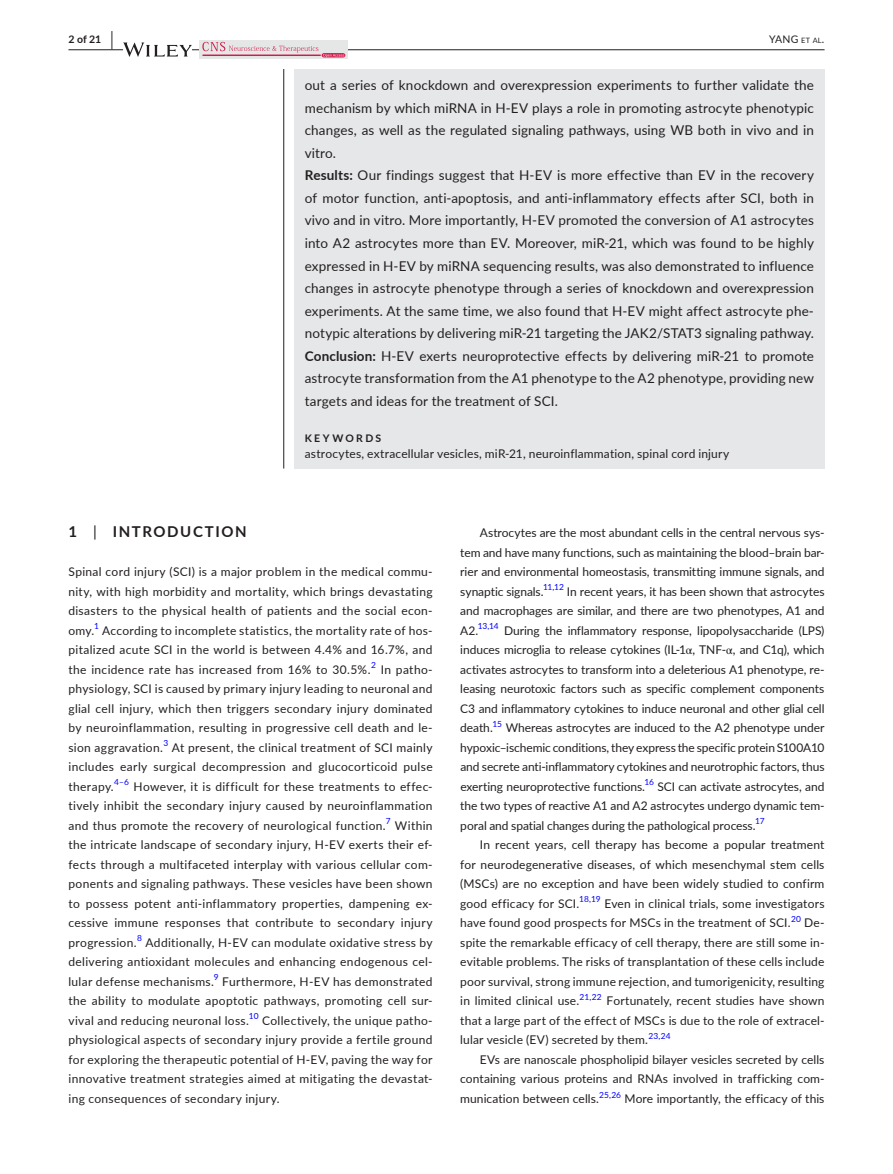
<style>
.page{position:relative;width:893px;height:1174px;background:#fff}
.page>*{position:absolute;margin:0;border:0;box-sizing:border-box;transform-origin:0 0}
.t1{font:700 15px "Lato";letter-spacing:.105em;color:#231f20}
.t2{font:13.5px/22.5px "Lato";letter-spacing:.01em;color:#231f20}
.t3{font:12px/19.5px "Lato";letter-spacing:.015em;color:#231f20;text-align:justify}
.t4{font:700 10.5px "Lato";letter-spacing:.22em;color:#231f20}
.t5{font:10.5px "Lato";color:#231f20}
.t6{font:8.4px "Lato";letter-spacing:-.02em;color:#00f}
.s1{font-size:19.5px}
.s2{font-size:7.35px}
.s3{font-weight:700}
.s4{font-weight:400}
.s5{font-family:"STIX"}
</style>
<div class="page">
<hr style="left:68px;top:49px;width:756px;height:1px;background:#231f20">
<svg style="left:123px;top:42px;width:69px;height:15px"></svg>
<div style="left:200px;top:40px;width:148px;height:19px;background:#e5e6e6"></div>
<hr style="left:322px;top:53px;width:23px;height:4px;background:#d42d58;border-radius:2px">
<svg style="left:202px;top:42px;width:142px;height:15px"></svg>
<div style="left:294px;top:69px;width:530px;height:399px;background:#e6e7e9"></div>
<hr style="left:283px;top:69px;width:1px;height:399px;background:#231f20">
<p class="t4" style="left:68px;top:31px;width:46px">2 of 21 <span class="s1">|</span></p>
<p class="t5" style="left:769px;top:31px;width:57px">YANG <span class="s2">et al</span>.</p>
<p class="t2" style="left:305px;top:74px;width:511px">out a series of knockdown and overexpression experiments to further validate the mechanism by which miRNA in H-EV plays a role in promoting astrocyte phenotypic changes, as well as the regulated signaling pathways, using WB both in vivo and in vitro.<br><span class="s3">Results:</span> Our findings suggest that H-EV is more effective than EV in the recovery of motor function, anti-apoptosis, and anti-inflammatory effects after SCI, both in vivo and in vitro. More importantly, H-EV promoted the conversion of A1 astrocytes into A2 astrocytes more than EV. Moreover, miR-21, which was found to be highly expressed in H-EV by miRNA sequencing results, was also demonstrated to influence changes in astrocyte phenotype through a series of knockdown and overexpression experiments. At the same time, we also found that H-EV might affect astrocyte phe&shy;notypic alterations by delivering miR-21 targeting the JAK2/STAT3 signaling pathway.<br><span class="s3">Conclusion:</span> H-EV exerts neuroprotective effects by delivering miR-21 to promote astrocyte transformation from the A1 phenotype to the A2 phenotype, providing new targets and ideas for the treatment of SCI.</p>
<p class="t4" style="left:305px;top:430px;width:78px">KEYWORDS</p>
<p class="t3" style="left:305px;top:443px;width:426px">astrocytes, extracellular vesicles, miR-21, neuroinflammation, spinal cord injury</p>
<p class="t1" style="left:68px;top:521px;width:180px">1 <span class="s4">|</span> INTRODUCTION</p>
<p class="t3" style="left:68px;top:561px;width:366px">Spinal cord injury (SCI) is a major problem in the medical commu&shy;nity, with high morbidity and mortality, which brings devastating disasters to the physical health of patients and the social econ&shy;omy.</p>
<p class="t6" style="left:94px;top:620px;width:6px">1</p>
<p class="t3" style="left:68px;top:620px;width:366px;text-indent:34px">According to incomplete statistics, the mortality rate of hos&shy;pitalized acute SCI in the world is between 4.4% and 16.7%, and the incidence rate has increased from 16% to 30.5%.</p>
<p class="t6" style="left:371px;top:659px;width:6px">2</p>
<p class="t3" style="left:68px;top:659px;width:366px;text-indent:312px">In patho&shy;physiology, SCI is caused by primary injury leading to neuronal and glial cell injury, which then triggers secondary injury dominated by neuroinflammation, resulting in progressive cell death and le&shy;sion aggravation.</p>
<p class="t6" style="left:163px;top:737px;width:6px">3</p>
<p class="t3" style="left:68px;top:737px;width:366px;text-indent:103px">At present, the clinical treatment of SCI mainly includes early surgical decompression and glucocorticoid pulse therapy.</p>
<p class="t6" style="left:114px;top:776px;width:17px">4–6</p>
<p class="t3" style="left:68px;top:776px;width:366px;text-indent:65px">However, it is difficult for these treatments to effec&shy;tively inhibit the secondary injury caused by neuroinflammation and thus promote the recovery of neurological function.</p>
<p class="t6" style="left:386px;top:815px;width:6px">7</p>
<p class="t3" style="left:68px;top:815px;width:366px;text-indent:326px">Within the intricate landscape of secondary injury, H-EV exerts their ef&shy;fects through a multifaceted interplay with various cellular com&shy;ponents and signaling pathways. These vesicles have been shown to possess potent anti-inflammatory properties, dampening ex&shy;cessive immune responses that contribute to secondary injury progression.</p>
<p class="t6" style="left:137px;top:932px;width:6px">8</p>
<p class="t3" style="left:68px;top:932px;width:366px;text-indent:77px">Additionally, H-EV can modulate oxidative stress by delivering antioxidant molecules and enhancing endogenous cel&shy;lular defense mechanisms.<sup>9</sup> Furthermore, H-EV has demonstrated the ability to modulate apoptotic pathways, promoting cell sur&shy;vival and reducing neuronal loss.<sup>10</sup> Collectively, the unique patho&shy;physiological aspects of secondary injury provide a fertile ground for exploring the therapeutic potential of H-EV, paving the way for innovative treatment strategies aimed at mitigating the devastat&shy;ing consequences of secondary injury.</p>
<p class="t3" style="left:460px;top:522px;width:366px;text-indent:20px">Astrocytes are the most abundant cells in the central nervous sys&shy;tem and have many functions, such as maintaining the blood–brain bar&shy;rier and environmental homeostasis, transmitting immune signals, and synaptic signals.</p>
<p class="t6" style="left:543px;top:581px;width:22px">11,12</p>
<p class="t3" style="left:460px;top:581px;width:366px;text-indent:107px">In recent years, it has been shown that astrocytes and macrophages are similar, and there are two phenotypes, A1 and A2.</p>
<p class="t6" style="left:478px;top:620px;width:22px">13,14</p>
<p class="t3" style="left:460px;top:620px;width:366px;text-indent:44px">During the inflammatory response, lipopolysaccharide (LPS) induces microglia to release cytokines (IL-1<span class="s5">α</span>, TNF-<span class="s5">α</span>, and C1q), which activates astrocytes to transform into a deleterious A1 phenotype, re&shy;leasing neurotoxic factors such as specific complement components C3 and inflammatory cytokines to induce neuronal and other glial cell death.</p>
<p class="t6" style="left:492px;top:718px;width:11px">15</p>
<p class="t3" style="left:460px;top:717px;width:366px;text-indent:45px">Whereas astrocytes are induced to the A2 phenotype under hypoxic–ischemic conditions, they express the specific protein S100A10 and secrete anti-inflammatory cytokines and neurotrophic factors, thus exerting neuroprotective functions.</p>
<p class="t6" style="left:645px;top:776px;width:11px">16</p>
<p class="t3" style="left:460px;top:776px;width:366px;text-indent:197px">SCI can activate astrocytes, and the two types of reactive A1 and A2 astrocytes undergo dynamic tem&shy;poral and spatial changes during the pathological process.</p>
<p class="t6" style="left:755px;top:815px;width:11px">17</p>
<p class="t3" style="left:460px;top:834px;width:366px;text-indent:20px">In recent years, cell therapy has become a popular treatment for neurodegenerative diseases, of which mesenchymal stem cells (MSCs) are no exception and have been widely studied to confirm good efficacy for SCI.</p>
<p class="t6" style="left:579px;top:893px;width:23px">18,19</p>
<p class="t3" style="left:460px;top:893px;width:366px;text-indent:144px">Even in clinical trials, some investigators have found good prospects for MSCs in the treatment of SCI.</p>
<p class="t6" style="left:791px;top:913px;width:11px">20</p>
<p class="t3" style="left:460px;top:912px;width:366px;text-indent:344px">De&shy;spite the remarkable efficacy of cell therapy, there are still some in&shy;evitable problems. The risks of transplantation of these cells include poor survival, strong immune rejection, and tumorigenicity, resulting in limited clinical use.<sup>21,22</sup> Fortunately, recent studies have shown that a large part of the effect of MSCs is due to the role of extracel&shy;lular vesicle (EV) secreted by them.<sup>23,24</sup></p>
<p class="t3" style="left:460px;top:1049px;width:366px;text-indent:20px">EVs are nanoscale phospholipid bilayer vesicles secreted by cells containing various proteins and RNAs involved in trafficking com&shy;munication between cells.<sup>25,26</sup> More importantly, the efficacy of this</p>
</div>
